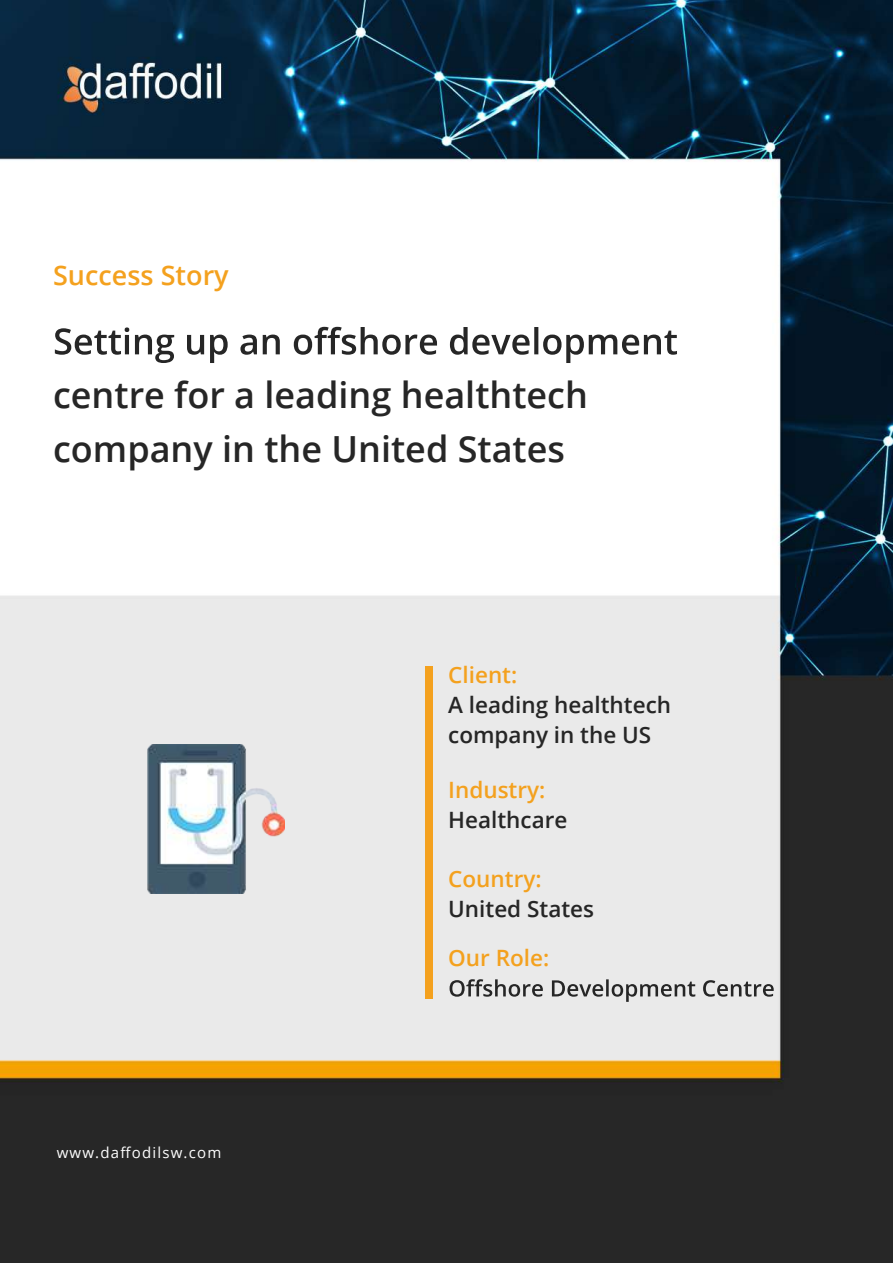
<style>
.page{position:relative;width:893px;height:1263px;background:#fff}
.page>*{position:absolute;margin:0;border:0;box-sizing:border-box;transform-origin:0 0}
.t1{font:600 36px/54px "Open Sans";color:#262626}
.t2{font:600 27px "Open Sans";color:#f4a11e}
.t3{font:600 22.5px/30px "Open Sans";color:#262626}
.t4{font:600 22.5px "Open Sans";color:#f4a11e}
.t5{font:15px "Open Sans";letter-spacing:.08em;color:#fff}
</style>
<div class="page">
<img style="left:0;top:142px;width:893px;height:1121px">
<img style="left:0;top:0;width:893px;height:142px">
<svg style="left:55px;top:327px;width:622px;height:36px"></svg>
<svg style="left:450px;top:979px;width:324px;height:23px;background:#bababa"></svg>
<div style="left:425px;top:666px;width:7px;height:333px;background:#f4a11e"></div>
<img style="left:148px;top:744px;width:137px;height:150px">
<p class="t2" style="left:53px;top:257px;width:177px">Success Story</p>
<h1 class="t1" style="left:53px;top:368px;width:536px">centre for a leading healthtech company in the United States</h1>
<p class="t4" style="left:448px;top:660px;width:71px">Client:</p>
<p class="t3" style="left:448px;top:690px;width:224px">A leading healthtech company in the US</p>
<p class="t4" style="left:448px;top:774px;width:99px">Industry:</p>
<p class="t3" style="left:448px;top:804px;width:121px">Healthcare</p>
<p class="t5" style="left:57px;top:1142px;width:166px">www.daffodilsw.com</p>
<p class="t4" style="left:448px;top:863px;width:95px">Country:</p>
<p class="t3" style="left:448px;top:893px;width:147px">United States</p>
<p class="t4" style="left:448px;top:943px;width:103px">Our Role:</p>
</div>
